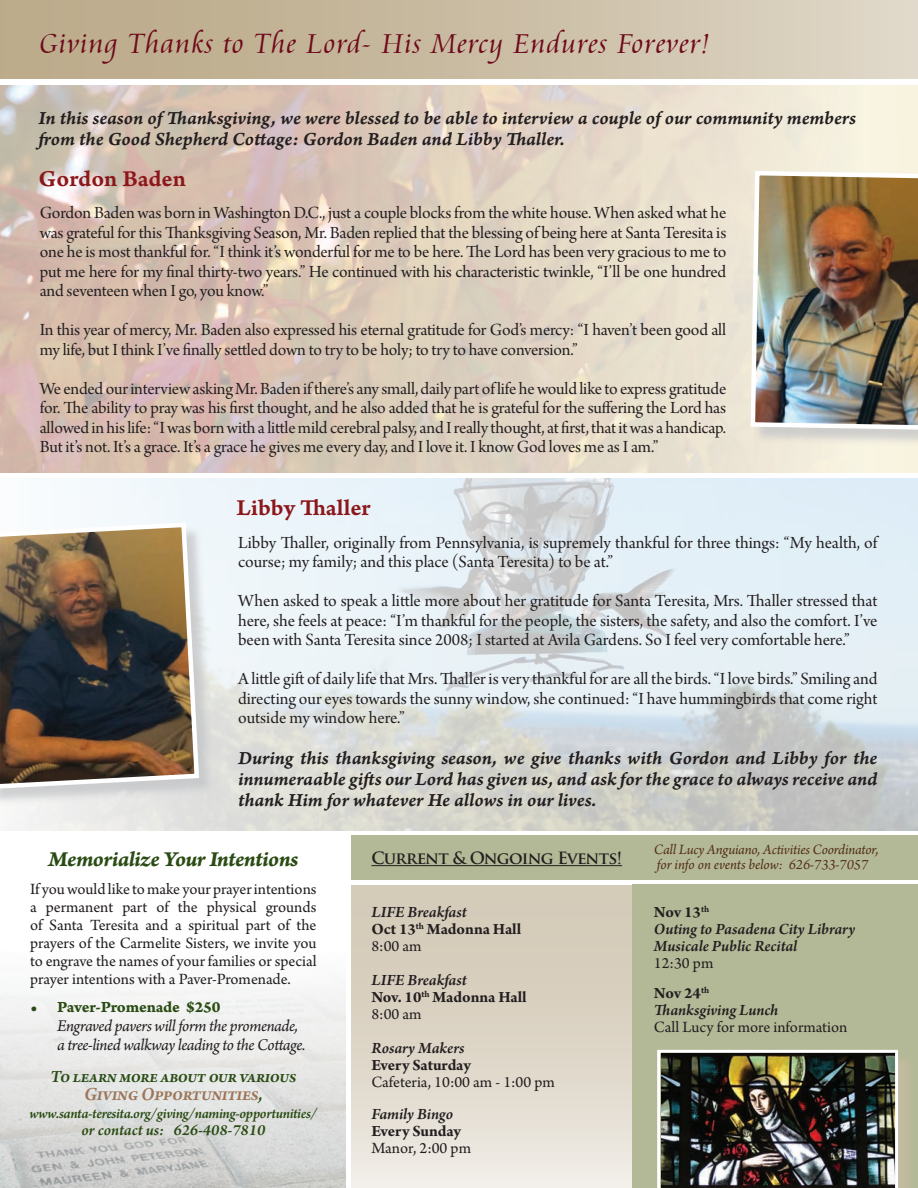
<style>
.page{position:relative;width:918px;height:1188px;background:#fff}
.page>*{position:absolute;margin:0;border:0;box-sizing:border-box;transform-origin:0 0}
.t1{font:300 30px "Cataneo BT";letter-spacing:.03em;color:#6f0a1b}
.t2{font:24px "Arno Pro Smbd Caption";color:#8c171a}
.t3{font:22.5px "Arno Pro Bold Italic Caption";letter-spacing:-.025em;color:#2a4c14}
.t4{font:19.5px/21px "Arno Pro Smbd Italic Caption";letter-spacing:-.005em;color:#231f20;text-align:justify}
.t5{font:italic 600 19.5px "Arno Pro";letter-spacing:-.015em;color:#9d7558}
.t6{font:18px/19.5px "Arno Pro Subhead";letter-spacing:-.01em;color:#231f20;text-align:justify}
.t7{font:italic 600 18px "Arno Pro";letter-spacing:-.02em;color:#2a4c14}
.t8{font:italic 17.25px "Arno Pro";letter-spacing:-.025em;color:#231f20}
.t9{font:16.5px/18px "Arno Pro";color:#231f20;text-align:justify}
.t10{font:italic 600 16.5px "Arno Pro";letter-spacing:-.005em;color:#231f20}
.t11{font:700 16.5px "Arno Pro";letter-spacing:-.005em;color:#231f20}
.t12{font:italic 600 16.5px "Arno Pro";color:#2a4c14}
.t13{font:700 16.5px "Trajan Pro";letter-spacing:-.04em;color:#231f20}
.t14{font:16.5px "Arno Pro Bold Caption";letter-spacing:-.015em;color:#2a4c14}
.t15{font:italic 15px "Arno Pro";letter-spacing:-.01em;color:#532f18}
.t16{font:italic 600 15px "Arno Pro";letter-spacing:-.025em;color:#2a4c14}
.s1{color:#2a4c14}
</style>
<div class="page">
<div style="left:404px;top:85px;width:514px;height:388px;background:#f8f3e0"></div>
<div style="left:351px;top:885px;width:567px;height:303px;background:linear-gradient(to bottom,#d0c5b1,#ede9e2)"></div>
<div style="left:351px;top:835px;width:567px;height:44px;background:#b3b996"></div>
<hr style="left:371px;top:865px;width:251px;height:1px;background:#231f20">
<img style="left:0;top:85px;width:808px;height:388px">
<div style="left:0;top:0;width:918px;height:79px;background:linear-gradient(to right,#b8a684,#ded5c5)"></div>
<div style="left:632px;top:885px;width:286px;height:303px;background:#b3b996"></div>
<img style="left:0;top:982px;width:346px;height:206px">
<div style="left:659px;top:1052px;width:257px;height:136px;background:#bdba9d"></div>
<img style="left:657px;top:1050px;width:241px;height:138px">
<img style="left:18px;top:478px;width:900px;height:353px">
<div style="left:752px;top:173px;width:166px;height:273px;background:#c2c3c6;opacity:.75"></div>
<img style="left:748px;top:169px;width:170px;height:263px">
<div style="left:0;top:524px;width:215px;height:282px;background:#c2c3c6;opacity:.75"></div>
<svg style="left:0;top:520px;width:201px;height:271px;background:#6f6050"></svg>
<p class="t1" style="left:40px;top:25px;width:672px">Giving Thanks to The Lord- His Mercy Endures Forever!</p>
<p class="t4" style="left:39px;top:108px;width:819px">In this season of Thanksgiving, we were blessed to be able to interview a couple of our community members</p>
<p class="t4" style="left:39px;top:129px;width:528px">from the Good Shepherd Cottage: Gordon Baden and Libby Thaller.</p>
<p class="t2" style="left:39px;top:164px;width:149px">Gordon Baden</p>
<p class="t6" style="left:40px;top:204px;width:688px">Gordon Baden was born in Washington D.C., just a couple blocks from the white house. When asked what he was grateful for this Thanksgiving Season, Mr. Baden replied that the blessing of being here at Santa Teresita is one he is most thankful for. “I think it’s wonderful for me to be here. The Lord has been very gracious to me to put me here for my final thirty-two years.” He continued with his characteristic twinkle, “I’ll be one hundred and seventeen when I go, you know.”</p>
<p class="t6" style="left:40px;top:321px;width:688px">In this year of mercy, Mr. Baden also expressed his eternal gratitude for God’s mercy: “I haven’t been good all my life, but I think I’ve finally settled down to try to be holy; to try to have conversion.”</p>
<p class="t6" style="left:40px;top:379px;width:688px">We ended our interview asking Mr. Baden if there’s any small, daily part of life he would like to express gratitude for. The ability to pray was his first thought, and he also added that he is grateful for the suffering the Lord has allowed in his life: “I was born with a little mild cerebral palsy, and I really thought, at first, that it was a handicap.<br>But it’s not. It’s a grace. It’s a grace he gives me every day, and I love it. I know God loves me as I am.”</p>
<p class="t2" style="left:237px;top:494px;width:136px">Libby Thaller</p>
<p class="t6" style="left:238px;top:533px;width:641px">Libby Thaller, originally from Pennsylvania, is supremely thankful for three things: “My health, of course; my family; and this place (Santa Teresita) to be at.”</p>
<p class="t6" style="left:238px;top:592px;width:641px">When asked to speak a little more about her gratitude for Santa Teresita, Mrs. Thaller stressed that here, she feels at peace: “I’m thankful for the people, the sisters, the safety, and also the comfort. I’ve been with Santa Teresita since 2008; I started at Avila Gardens. So I feel very comfortable here.”</p>
<p class="t6" style="left:238px;top:670px;width:641px">A little gift of daily life that Mrs. Thaller is very thankful for are all the birds. “I love birds.” Smiling and directing our eyes towards the sunny window, she continued: “I have hummingbirds that come right outside my window here.”</p>
<p class="t4" style="left:238px;top:748px;width:641px">During this thanksgiving season, we give thanks with Gordon and Libby for the innumeraable gifts our Lord has given us, and ask for the grace to always receive and thank Him for whatever He allows in our lives.</p>
<p class="t3" style="left:48px;top:845px;width:252px">Memorialize Your Intentions</p>
<p class="t9" style="left:30px;top:881px;width:288px">If you would like to make your prayer intentions a permanent part of the physical grounds of Santa Teresita and a spiritual part of the prayers of the Carmelite Sisters, we invite you to engrave the names of your families or special prayer intentions with a Paver-Promenade.</p>
<p class="t14" style="left:30px;top:997px;width:192px">• Paver-Promenade $250</p>
<p class="t8" style="left:57px;top:1016px;width:242px">Engraved pavers will form the promenade,</p>
<p class="t8" style="left:57px;top:1035px;width:250px">a tree-lined walkway leading to the Cottage.</p>
<p class="t7" style="left:50px;top:1066px;width:247px">To learn more about our various</p>
<p class="t5" style="left:84px;top:1083px;width:180px">Giving Opportunities<span class="s1">,</span></p>
<p class="t16" style="left:29px;top:1105px;width:289px">www.santa-teresita.org/giving/naming-opportunities/</p>
<p class="t12" style="left:82px;top:1120px;width:185px">or contact us: 626-408-7810</p>
<p class="t13" style="left:371px;top:848px;width:252px">Current &amp; Ongoing Events!</p>
<p class="t10" style="left:371px;top:903px;width:97px">LIFE Breakfast</p>
<p class="t11" style="left:371px;top:920px;width:151px">Oct 13<sup>th</sup> Madonna Hall</p>
<p class="t9" style="left:371px;top:938px;width:52px">8:00 am</p>
<p class="t10" style="left:371px;top:971px;width:97px">LIFE Breakfast</p>
<p class="t11" style="left:371px;top:988px;width:157px">Nov. 10<sup>th</sup> Madonna Hall</p>
<p class="t9" style="left:371px;top:1006px;width:52px">8:00 am</p>
<p class="t10" style="left:371px;top:1038px;width:95px">Rosary Makers</p>
<p class="t11" style="left:371px;top:1055px;width:101px">Every Saturday</p>
<p class="t9" style="left:371px;top:1074px;width:185px">Cafeteria, 10:00 am - 1:00 pm</p>
<p class="t10" style="left:371px;top:1104px;width:83px">Family Bingo</p>
<p class="t11" style="left:371px;top:1121px;width:91px">Every Sunday</p>
<p class="t9" style="left:371px;top:1140px;width:101px">Manor, 2:00 pm</p>
<p class="t15" style="left:654px;top:841px;width:226px">Call Lucy Anguiano, Activities Coordinator,</p>
<p class="t15" style="left:657px;top:856px;width:213px">for info on events below: 626-733-7057</p>
<p class="t11" style="left:654px;top:903px;width:57px">Nov 13<sup>th</sup></p>
<p class="t10" style="left:654px;top:920px;width:203px">Outing to Pasadena City Library</p>
<p class="t10" style="left:654px;top:936px;width:145px">Musicale Public Recital</p>
<p class="t9" style="left:654px;top:955px;width:61px">12:30 pm</p>
<p class="t11" style="left:654px;top:984px;width:57px">Nov 24<sup>th</sup></p>
<p class="t10" style="left:654px;top:1001px;width:126px">Thanksgiving Lunch</p>
<p class="t9" style="left:654px;top:1019px;width:195px">Call Lucy for more information</p>
</div>
